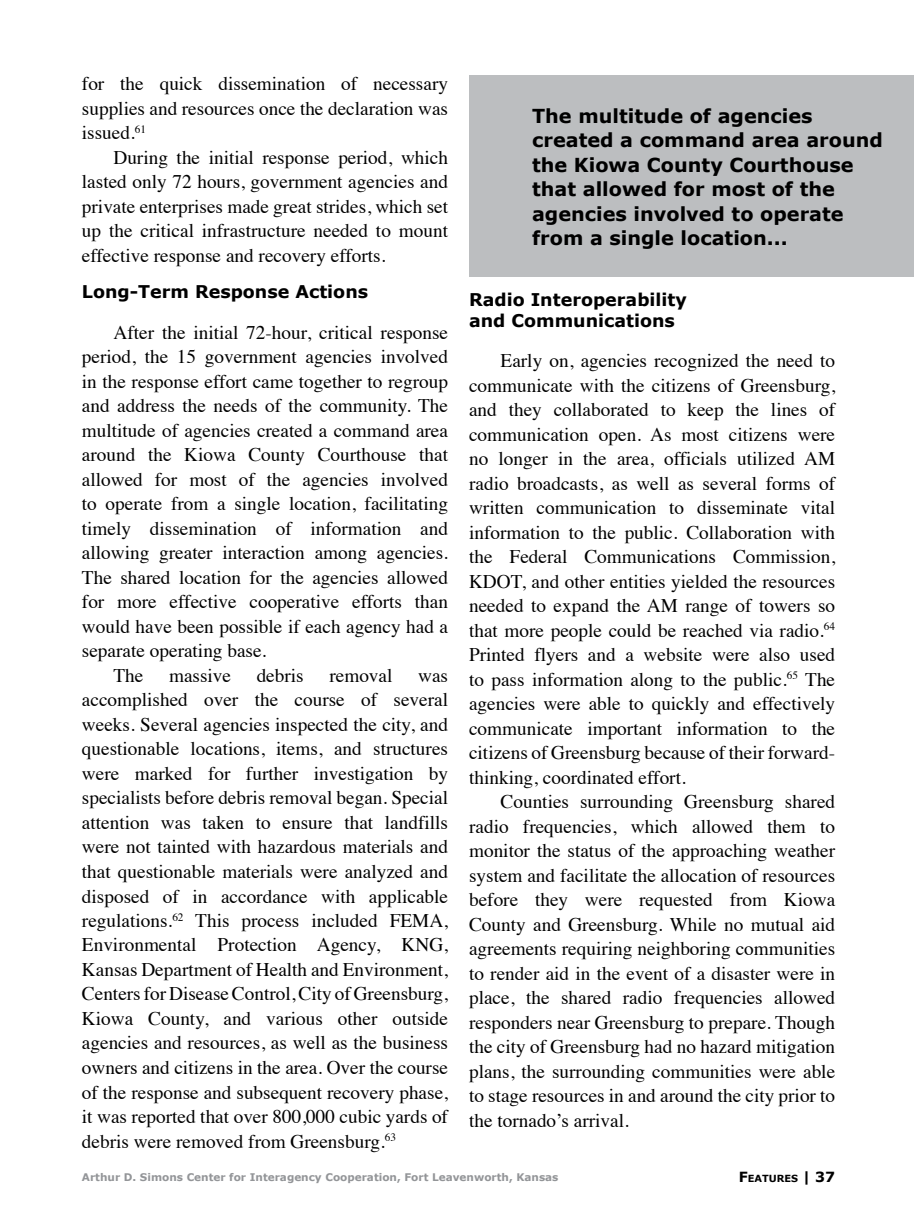
<style>
.page{position:relative;width:914px;height:1229px;background:#fff}
.page>*{position:absolute;margin:0;border:0;box-sizing:border-box;transform-origin:0 0}
.t1{font:19.25px/24.5px "Times";color:#000;text-align:justify}
.t2{font:700 19.25px/24.5px "Verdana";color:#000}
.t3{font:700 17.5px/21px "Verdana";color:#000}
.t4{font:700 10.5px "Verdana";color:#939598}
.t5{font:700 9.8px "Verdana";color:#000}
.s1{font-size:14px}
</style>
<div class="page">
<div style="left:469px;top:76px;width:445px;height:201px;background:#bcbec0"></div>
<p class="t1" style="left:82px;top:70px;width:367px">for the quick dissemination of necessary supplies and resources once the declaration was issued.<sup>61</sup></p>
<p class="t1" style="left:82px;top:143px;width:367px;text-indent:31px">During the initial response period, which lasted only 72 hours, government agencies and private enterprises made great strides, which set up the critical infrastructure needed to mount effective response and recovery efforts.</p>
<p class="t3" style="left:82px;top:281px;width:288px">Long-Term Response Actions</p>
<p class="t1" style="left:113px;top:318px;width:336px">After the initial 72-hour, critical response</p>
<p class="t1" style="left:82px;top:343px;width:367px">period, the 15 government agencies involved</p>
<p class="t1" style="left:82px;top:367px;width:367px">in the response effort came together to regroup</p>
<p class="t1" style="left:82px;top:392px;width:367px">and address the needs of the community. The</p>
<p class="t1" style="left:82px;top:416px;width:367px">multitude of agencies created a command area</p>
<p class="t1" style="left:82px;top:441px;width:367px">around the Kiowa County Courthouse that</p>
<p class="t1" style="left:82px;top:465px;width:367px">allowed for most of the agencies involved</p>
<p class="t1" style="left:82px;top:490px;width:367px">to operate from a single location, facilitating</p>
<p class="t1" style="left:82px;top:514px;width:367px">timely dissemination of information and</p>
<p class="t1" style="left:82px;top:539px;width:367px">allowing greater interaction among agencies.</p>
<p class="t1" style="left:82px;top:563px;width:367px">The shared location for the agencies allowed</p>
<p class="t1" style="left:82px;top:588px;width:367px">for more effective cooperative efforts than</p>
<p class="t1" style="left:82px;top:612px;width:367px">would have been possible if each agency had a</p>
<p class="t1" style="left:82px;top:637px;width:186px">separate operating base.</p>
<p class="t1" style="left:113px;top:661px;width:31px">The</p>
<p class="t1" style="left:169px;top:661px;width:64px">massive</p>
<p class="t1" style="left:257px;top:661px;width:49px">debris</p>
<p class="t1" style="left:329px;top:661px;width:65px">removal</p>
<p class="t1" style="left:82px;top:661px;width:367px;text-indent:336px">was accomplished over the course of several weeks. Several agencies inspected the city, and questionable locations, items, and structures were marked for further investigation by specialists before debris removal began. Special attention was taken to ensure that landfills were not tainted with hazardous materials and that questionable materials were analyzed and disposed of in accordance with applicable regulations.<sup>62</sup> This process included FEMA, Environmental Protection Agency, KNG, Kansas Department of Health and Environment, Centers for Disease Control, City of Greensburg, Kiowa County, and various other outside agencies and resources, as well as the business owners and citizens in the area. Over the course of the response and subsequent recovery phase, it was reported that over 800,000 cubic yards of debris were removed from Greensburg.<sup>63</sup></p>
<p class="t2" style="left:532px;top:103px;width:352px">The multitude of agencies created a command area around the Kiowa County Courthouse that allowed for most of the agencies involved to operate from a single location...</p>
<p class="t3" style="left:469px;top:288px;width:219px">Radio Interoperability and Communications</p>
<p class="t1" style="left:469px;top:347px;width:367px;text-indent:32px">Early on, agencies recognized the need to communicate with the citizens of Greensburg, and they collaborated to keep the lines of communication open. As most citizens were no longer in the area, officials utilized AM radio broadcasts, as well as several forms of written communication to disseminate vital information to the public. Collaboration with the Federal Communications Commission, KDOT, and other entities yielded the resources needed to expand the AM range of towers so that more people could be reached via radio.<sup>64<br></sup>Printed flyers and a website were also used to pass information along to the public.<sup>65</sup> The agencies were able to quickly and effectively communicate important information to the citizens of Greensburg because of their forward&shy;thinking, coordinated effort.</p>
<p class="t1" style="left:469px;top:788px;width:367px;text-indent:31px">Counties surrounding Greensburg shared radio frequencies, which allowed them to monitor the status of the approaching weather system and facilitate the allocation of resources before they were requested from Kiowa County and Greensburg. While no mutual aid agreements requiring neighboring communities to render aid in the event of a disaster were in place, the shared radio frequencies allowed responders near Greensburg to prepare. Though the city of Greensburg had no hazard mitigation plans, the surrounding communities were able to stage resources in and around the city prior to the tornado’s arrival.</p>
<p class="t4" style="left:82px;top:1170px;width:478px">Arthur D. Simons Center for Interagency Cooperation, Fort Leavenworth, Kansas</p>
<p class="t5" style="left:738px;top:1171px;width:98px"><span class="s1">F</span>EATURES <span class="s1">|</span> <span class="s1">37</span></p>
</div>
